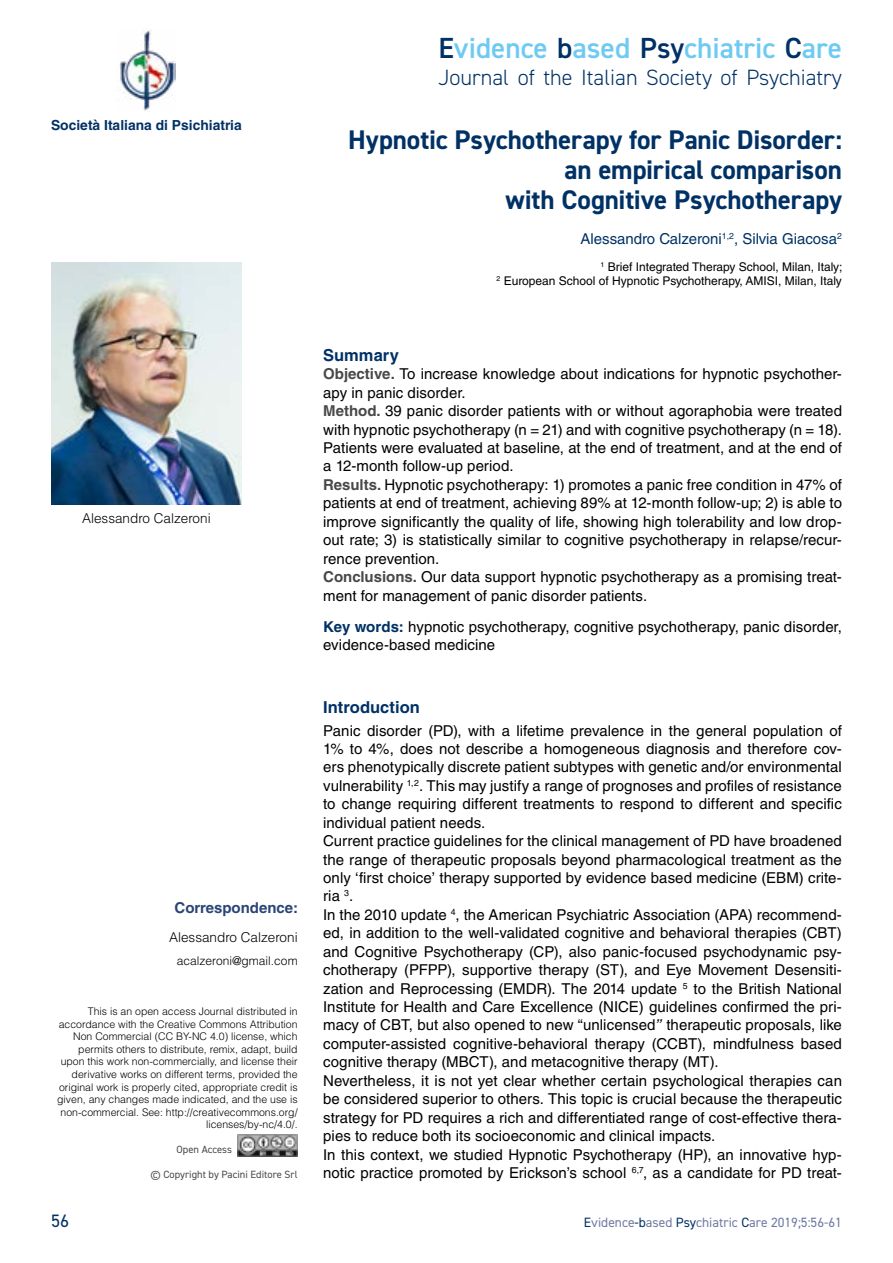
<style>
.page{position:relative;width:893px;height:1263px;background:#fff}
.page>*{position:absolute;margin:0;border:0;box-sizing:border-box;transform-origin:0 0}
.t1{font:600 29.1px "DIN2014";color:#6fcaf3}
.t2{font:700 27px/30px "DIN2014";letter-spacing:-.005em;color:#003165;text-align:right}
.t3{font:300 22.2px "DIN2014";color:#003165}
.t4{font:18px "DIN2014";color:#003165}
.t5{font:700 16.5px "Helvetica LT Std";color:#003165}
.t6{font:15px/18.5px "Helvetica LT Std";letter-spacing:.005em;color:#000}
.t7{font:15px "Helvetica LT Std";color:#003165}
.t8{font:700 15px "Helvetica LT Std";color:#2c4577}
.t9{font:700 13.8px "Helvetica LT Std";color:#003165}
.t10{font:13.5px "DIN2014";color:#6f7ba2}
.t11{font:300 13.5px "Helvetica LT Std";color:#000}
.t12{font:12px/14.4px "Helvetica LT Std";color:#000;text-align:right}
.t13{font:300 12px "Helvetica LT Std";color:#000}
.t14{font:300 10.5px/12.6px "Helvetica LT Std";color:#000;text-align:right}
.t15{font:10.5px "DIN2014";color:#484847}
.s1{color:#003165}
.s2{font-weight:700;color:#484847}
.s3{font-weight:700;color:#003165}
.s4{font-style:italic}
</style>
<div class="page">
<img style="left:120px;top:30px;width:56px;height:81px">
<img style="left:238px;top:1135px;width:60px;height:21px">
<img style="left:51px;top:262px;width:191px;height:243px">
<p class="t9" style="left:51px;top:117px;width:192px">Società Italiana di Psichiatria</p>
<p class="t11" style="left:82px;top:510px;width:130px">Alessandro Calzeroni</p>
<p class="t8" style="left:175px;top:899px;width:125px">Correspondence:</p>
<p class="t11" style="left:169px;top:929px;width:130px">Alessandro Calzeroni</p>
<p class="t13" style="left:177px;top:953px;width:122px">acalzeroni@gmail.com</p>
<p class="t14" style="left:57px;top:1005px;width:242px">This is an open access Journal distributed in accordance with the Creative Commons Attribution Non Commercial (CC BY-NC 4.0) license, which permits others to distribute, remix, adapt, build upon this work non-commercially, and license their derivative works on different terms, provided the original work is properly cited, appropriate credit is given, any changes made indicated, and the use is non-commercial. See: http://creativecommons.org/ licenses/by-nc/4.0/.</p>
<p class="t15" style="left:177px;top:1143px;width:57px">Open Access</p>
<p class="t15" style="left:150px;top:1168px;width:149px">© Copyright by Pacini Editore Srl</p>
<p class="t4" style="left:51px;top:1210px;width:19px">56</p>
<h1 class="t1" style="left:438px;top:29px;width:405px"><span class="s1">E</span>vidence <span class="s1">b</span>ased <span class="s1">Psy</span>chiatric <span class="s1">C</span>are</h1>
<h3 class="t3" style="left:438px;top:64px;width:405px">Journal of the Italian Society of Psychiatry</h3>
<h2 class="t2" style="left:348px;top:124px;width:495px">Hypnotic Psychotherapy for Panic Disorder: an empirical comparison<br>with Cognitive Psychotherapy</h2>
<p class="t7" style="left:580px;top:230px;width:263px">Alessandro Calzeroni<sup>1,2</sup>, Silvia Giacosa<sup>2</sup></p>
<p class="t12" style="left:497px;top:259px;width:347px"><sup>1</sup> Brief Integrated Therapy School, Milan, Italy;<br><sup>2</sup> European School of Hypnotic Psychotherapy, AMISI, Milan, Italy</p>
<p class="t5" style="left:323px;top:345px;width:77px">Summary</p>
<p class="t6" style="left:323px;top:365px;width:520px"><span class="s2">Objective.</span> To increase knowledge about indications for hypnotic psychother&shy;apy in panic disorder.<br><span class="s2">Method.</span> 39 panic disorder patients with or without agoraphobia were treated with hypnotic psychotherapy (n = 21) and with cognitive psychotherapy (n = 18).<br>Patients were evaluated at baseline, at the end of treatment, and at the end of a 12-month follow-up period.<br><span class="s2">Results.</span> Hypnotic psychotherapy: 1) promotes a panic free condition in 47% of patients at end of treatment, achieving 89% at 12-month follow-up; 2) is able to improve significantly the quality of life, showing high tolerability and low drop&shy;out rate; 3) is statistically similar to cognitive psychotherapy in relapse/recur&shy;rence prevention.<br><span class="s2">Conclusions.</span> Our data support hypnotic psychotherapy as a promising treat&shy;ment for management of panic disorder patients.</p>
<p class="t6" style="left:323px;top:617px;width:520px"><span class="s3">Key words:</span> hypnotic psychotherapy, cognitive psychotherapy, panic disorder, evidence-based medicine</p>
<p class="t5" style="left:323px;top:697px;width:98px">Introduction</p>
<p class="t6" style="left:323px;top:721px;width:520px">Panic disorder (PD), with a lifetime prevalence in the general population of 1% to 4%, does not describe a homogeneous diagnosis and therefore cov&shy;ers phenotypically discrete patient subtypes with genetic and/or environmental vulnerability <sup>1,2</sup>. This may justify a range of prognoses and profiles of resistance to change requiring different treatments to respond to different and specific individual patient needs.<br>Current practice guidelines for the clinical management of PD have broadened the range of therapeutic proposals beyond pharmacological treatment as the only ‘first choice’ therapy supported by evidence based medicine (EBM) crite&shy;ria <sup>3</sup>.<br>In the 2010 update <sup>4</sup>, the American Psychiatric Association (APA) recommend&shy;ed, in addition to the well-validated cognitive and behavioral therapies (CBT) and Cognitive Psychotherapy (CP), also panic-focused psychodynamic psy&shy;chotherapy (PFPP), supportive therapy (ST), and Eye Movement Desensiti&shy;zation and Reprocessing (EMDR). The 2014 update <sup>5</sup> to the British National Institute for Health and Care Excellence (NICE) guidelines confirmed the pri&shy;macy of CBT, but also opened to new “unlicensed<span class="s4">”</span> therapeutic proposals, like computer-assisted cognitive-behavioral therapy (CCBT), mindfulness based cognitive therapy (MBCT), and metacognitive therapy (MT).<br>Nevertheless, it is not yet clear whether certain psychological therapies can be considered superior to others. This topic is crucial because the therapeutic strategy for PD requires a rich and differentiated range of cost-effective thera&shy;pies to reduce both its socioeconomic and clinical impacts.<br>In this context, we studied Hypnotic Psychotherapy (HP), an innovative hyp&shy;notic practice promoted by Erickson’s school <sup>6,7</sup>, as a candidate for PD treat-</p>
<p class="t10" style="left:584px;top:1214px;width:259px"><span class="s1">E</span>vidence<span class="s1">-b</span>ased <span class="s1">Psy</span>chiatric <span class="s1">C</span>are 2019;5:56-61</p>
</div>
